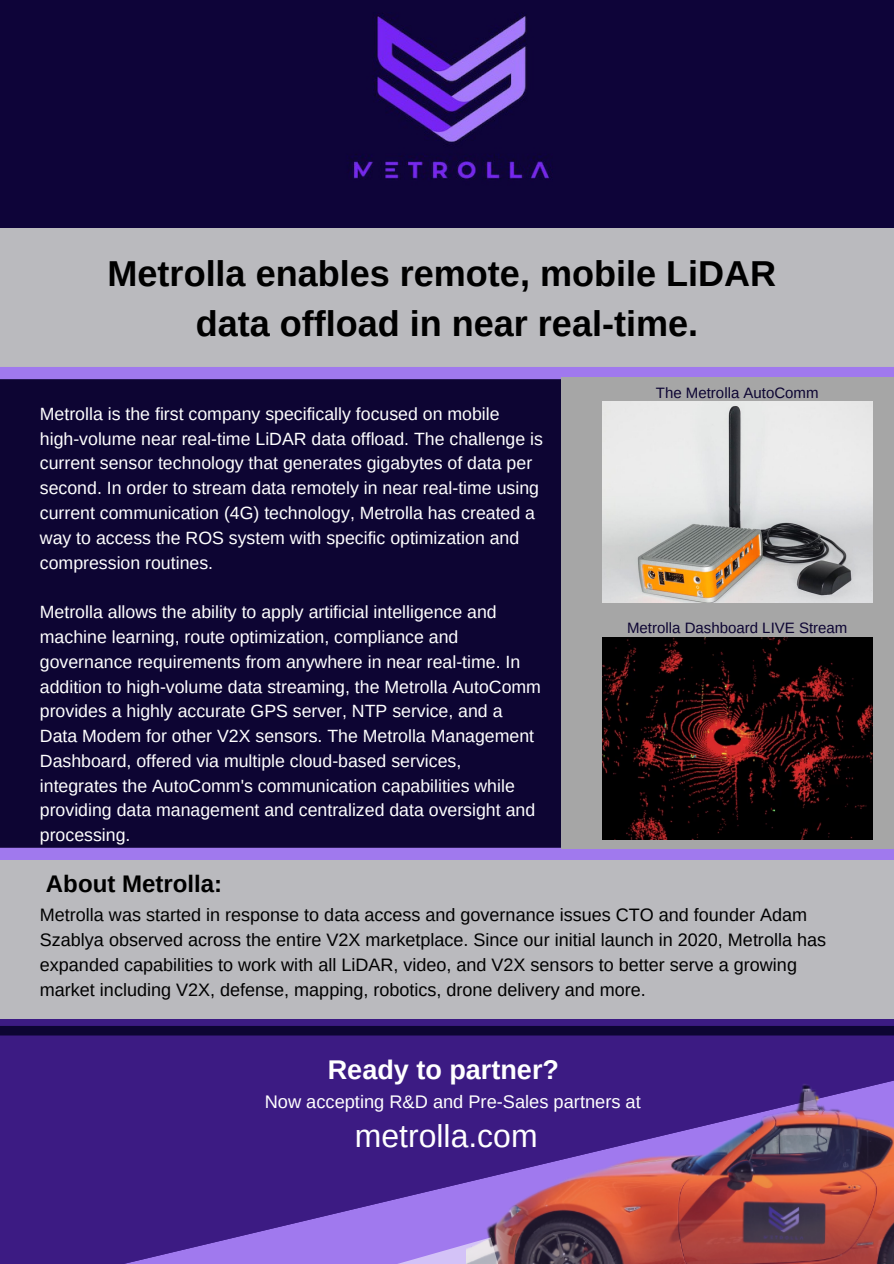
<style>
.page{position:relative;width:894px;height:1264px;background:#fff}
.page>*{position:absolute;margin:0;border:0;box-sizing:border-box;transform-origin:0 0}
.t1{font:700 36px/49.5px "Arimo";color:#000;text-align:center}
.t2{font:31.95px "Arimo";color:#fff}
.t3{font:700 27px "Arimo";color:#fff}
.t4{font:700 24px "Arimo";color:#000}
.t5{font:18.3px "Arimo";color:#fff}
.t6{font:18px/24.8px "Arimo";color:#000}
.t7{font:17.7px/24.8px "Arimo";color:#fff}
.t8{font:15px "Arimo";color:#0d0533}
</style>
<div class="page">
<div style="left:0;top:0;width:893px;height:1263px;background:#bababe"></div>
<div style="left:0;top:1018px;width:893px;height:245px;background:#3c1b83"></div>
<svg style="left:129px;top:1182px;width:337px;height:81px"></svg>
<div style="left:0;top:0;width:893px;height:227px;background:#0e0439"></div>
<svg style="left:0;top:367px;width:893px;height:493px;background:#170d40"></svg>
<div style="left:561px;top:377px;width:332px;height:472px;background:#a6a6a6"></div>
<img style="left:602px;top:401px;width:270px;height:202px">
<img style="left:466px;top:1018px;width:427px;height:245px">
<svg style="left:0;top:1025px;width:893px;height:10px;background:#11073a"></svg>
<img style="left:602px;top:637px;width:270px;height:202px">
<svg style="left:299px;top:1237px;width:247px;height:26px;background:#9d7dcb"></svg>
<h1 class="t1" style="left:107px;top:249px;width:670px">Metrolla enables remote, mobile LiDAR data offload in near real-time.</h1>
<p class="t7" style="left:40px;top:401px;width:504px">Metrolla is the first company specifically focused on mobile high-volume near real-time LiDAR data offload. The challenge is current sensor technology that generates gigabytes of data per second. In order to stream data remotely in near real-time using current communication (4G) technology, Metrolla has created a way to access the ROS system with specific optimization and compression routines.</p>
<p class="t7" style="left:40px;top:599px;width:502px">Metrolla allows the ability to apply artificial intelligence and machine learning, route optimization, compliance and governance requirements from anywhere in near real-time. In addition to high-volume data streaming, the Metrolla AutoComm provides a highly accurate GPS server, NTP service, and a Data Modem for other V2X sensors. The Metrolla Management Dashboard, offered via multiple cloud-based services, integrates the AutoComm's communication capabilities while providing data management and centralized data oversight and processing.</p>
<h3 class="t4" style="left:46px;top:870px;width:178px">About Metrolla:</h3>
<p class="t8" style="left:655px;top:384px;width:164px">The Metrolla AutoComm</p>
<p class="t8" style="left:627px;top:619px;width:222px">Metrolla Dashboard LIVE Stream</p>
<p class="t6" style="left:40px;top:902px;width:787px">Metrolla was started in response to data access and governance issues CTO and founder Adam Szablya observed across the entire V2X marketplace. Since our initial launch in 2020, Metrolla has expanded capabilities to work with all LiDAR, video, and V2X sensors to better serve a growing market including V2X, defense, mapping, robotics, drone delivery and more.</p>
<h3 class="t3" style="left:328px;top:1054px;width:233px">Ready to partner?</h3>
<p class="t5" style="left:265px;top:1090px;width:377px">Now accepting R&amp;D and Pre-Sales partners at</p>
<h2 class="t2" style="left:355px;top:1118px;width:184px">metrolla.com</h2>
</div>
